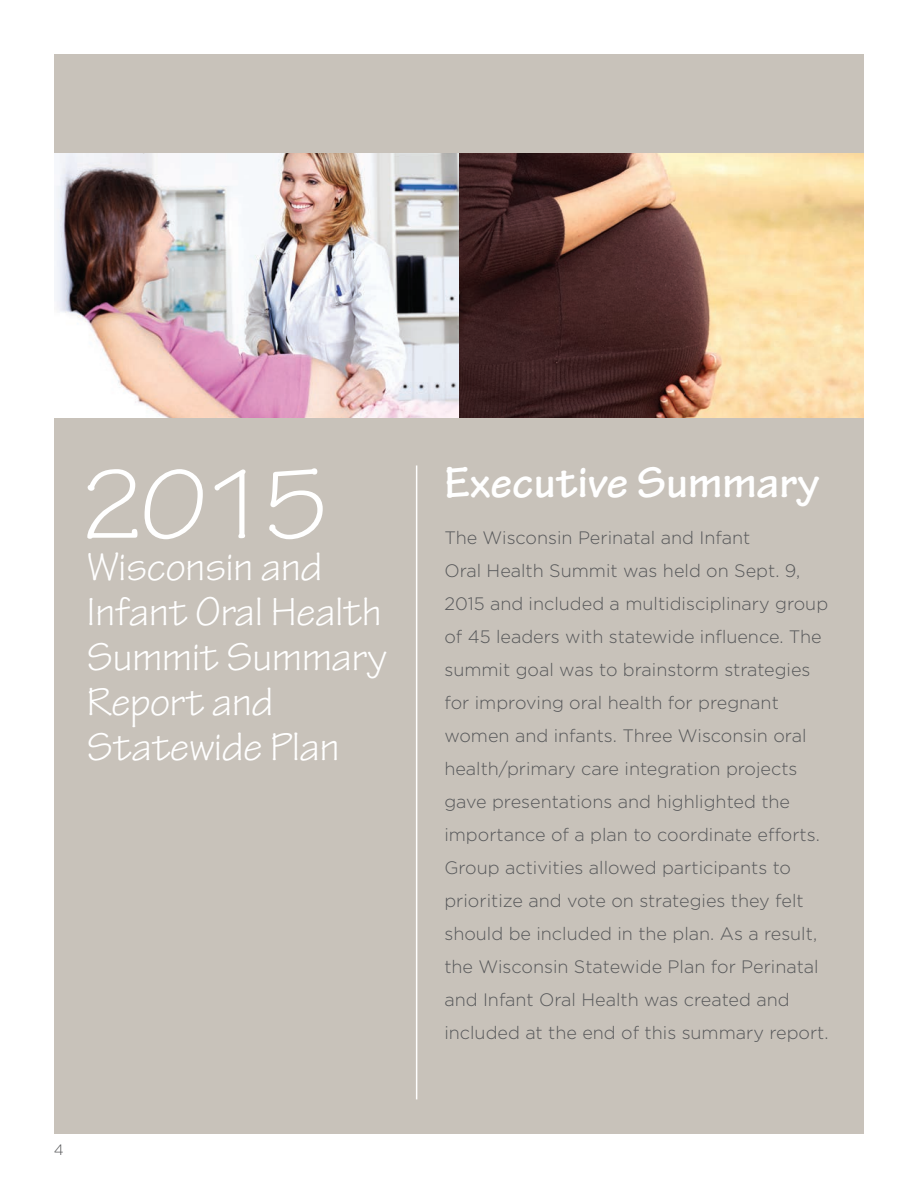
<style>
.page{position:relative;width:918px;height:1188px;background:#fff}
.page>*{position:absolute;margin:0;border:0;box-sizing:border-box;transform-origin:0 0}
.Body_Copy{font:105px "Tekton Pro";color:#fff}
.Body_Copy-2{font:700 46.5px "Tekton Pro";color:#fff}
.Body_Copy-3{font:42px/45px "Tekton Pro";color:#fff}
.Body_Copy-4{font:300 18px/33px "Gotham";color:#57585a}
.t1{font:300 15px "Gotham";color:#57585a}
</style>
<div class="page">
<div style="left:54px;top:54px;width:810px;height:1080px;background:#c8c2ba"></div>
<img style="left:54px;top:153px;width:810px;height:264px">
<hr style="left:416px;top:465px;width:1px;height:634px;background:#fff">
<p class="Body_Copy" style="left:79px;top:445px;width:251px">2015</p>
<p class="Body_Copy-3" style="left:87px;top:545px;width:301px">Wisconsin and<br>Infant Oral Health<br>Summit Summary<br>Report and<br>Statewide Plan</p>
<p class="t1" style="left:54px;top:1140px;width:11px">4</p>
<p class="Body_Copy-2" style="left:444px;top:455px;width:376px">Executive Summary</p>
<p class="Body_Copy-4" style="left:444px;top:520px;width:386px">The Wisconsin Perinatal and Infant<br>Oral Health Summit was held on Sept. 9, 2015 and included a multidisciplinary group of 45 leaders with statewide influence. The summit goal was to brainstorm strategies for improving oral health for pregnant women and infants. Three Wisconsin oral health/primary care integration projects gave presentations and highlighted the importance of a plan to coordinate efforts.<br>Group activities allowed participants to prioritize and vote on strategies they felt should be included in the plan. As a result, the Wisconsin Statewide Plan for Perinatal and Infant Oral Health was created and included at the end of this summary report.</p>
</div>
